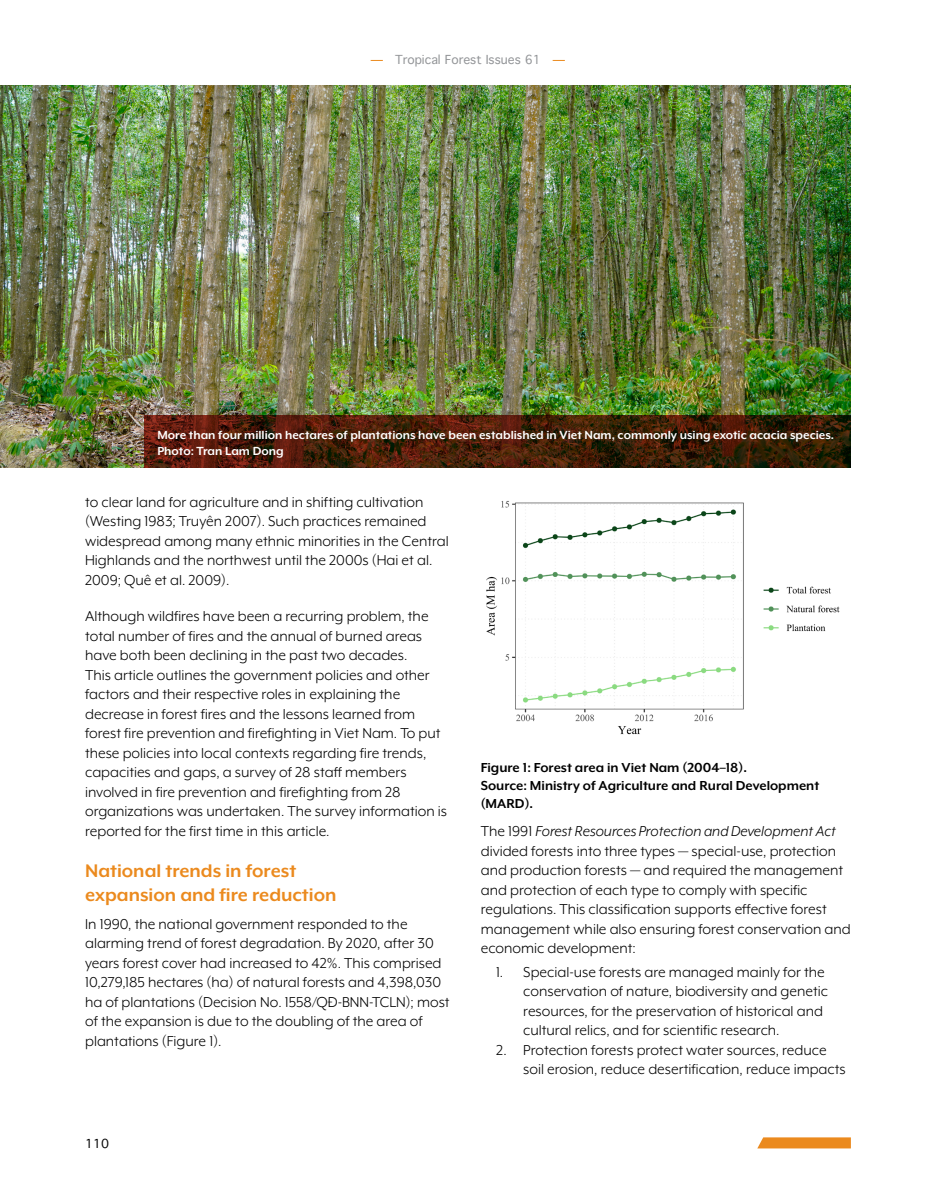
<style>
.page{position:relative;width:936px;height:1191px;background:#fff}
.page>*{position:absolute;margin:0;border:0;box-sizing:border-box;transform-origin:0 0}
.Heading_1{font:700 21px/24px "Mr Eaves XL Mod OT";color:#eb8a1e}
.Body{font:16.5px/19.5px "Mr Eaves XL Mod OT";color:#000}
.Figures_tables{font:700 15px/18px "Mr Eaves XL Mod OT";color:#000}
.Photo-caption{font:700 13.5px/16.5px "Mr Eaves XL Mod OT";color:#fff}
.t1{font:12px "Thonburi";color:#939598}
.t2{font:12px "Thonburi";color:#000}
.s1{font-weight:700;color:#eb8a1e}
.s2{font-style:italic}
</style>
<div class="page">
<svg style="left:757px;top:1137px;width:93px;height:11px"></svg>
<img style="left:0;top:85px;width:850px;height:383px">
<svg style="left:145px;top:415px;width:705px;height:53px;background:#451e09"></svg>
<img style="left:486px;top:501px;width:354px;height:234px">
<p class="t1" style="left:371px;top:53px;width:196px"><span class="s1">—</span> Tropical Forest Issues 61 <span class="s1">—</span></p>
<p class="Photo-caption" style="left:157px;top:426px;width:678px">More than four million hectares of plantations have been established in Viet Nam, commonly using exotic acacia species.<br>Photo: Tran Lam Dong</p>
<p class="Body" style="left:85px;top:492px;width:365px">to clear land for agriculture and in shifting cultivation (Westing 1983; Truyên 2007). Such practices remained widespread among many ethnic minorities in the Central Highlands and the northwest until the 2000s (Hai et al.<br>2009; Quê et al. 2009).</p>
<p class="Body" style="left:85px;top:606px;width:363px">Although wildfires have been a recurring problem, the total number of fires and the annual of burned areas have both been declining in the past two decades.<br>This article outlines the government policies and other factors and their respective roles in explaining the decrease in forest fires and the lessons learned from forest fire prevention and firefighting in Viet Nam. To put these policies into local contexts regarding fire trends, capacities and gaps, a survey of 28 staff members involved in fire prevention and firefighting from 28 organizations was undertaken. The survey information is reported for the first time in this article.</p>
<p class="Heading_1" style="left:85px;top:858px;width:253px">National trends in forest expansion and fire reduction</p>
<p class="Body" style="left:85px;top:914px;width:366px">In 1990, the national government responded to the alarming trend of forest degradation. By 2020, after 30 years forest cover had increased to 42%. This comprised 10,279,185 hectares (ha) of natural forests and 4,398,030 ha of plantations (Decision No. 1558/QĐ-BNN-TCLN); most of the expansion is due to the doubling of the area of plantations (Figure 1).</p>
<p class="t2" style="left:85px;top:1137px;width:25px">110</p>
<p class="Figures_tables" style="left:480px;top:758px;width:340px">Figure 1: Forest area in Viet Nam (2004–18).<br>Source: Ministry of Agriculture and Rural Development (MARD).</p>
<p class="Body" style="left:480px;top:821px;width:371px">The 1991 <span class="s2">Forest Resources Protection and Development Act </span>divided forests into three types — special-use, protection and production forests — and required the management and protection of each type to comply with specific regulations. This classification supports effective forest management while also ensuring forest conservation and economic development:</p>
<p class="Body" style="left:523px;top:962px;width:306px;text-indent:-27px">1. Special-use forests are managed mainly for the conservation of nature, biodiversity and genetic resources, for the preservation of historical and cultural relics, and for scientific research.</p>
<p class="Body" style="left:523px;top:1040px;width:324px;text-indent:-27px">2. Protection forests protect water sources, reduce soil erosion, reduce desertification, reduce impacts</p>
</div>
